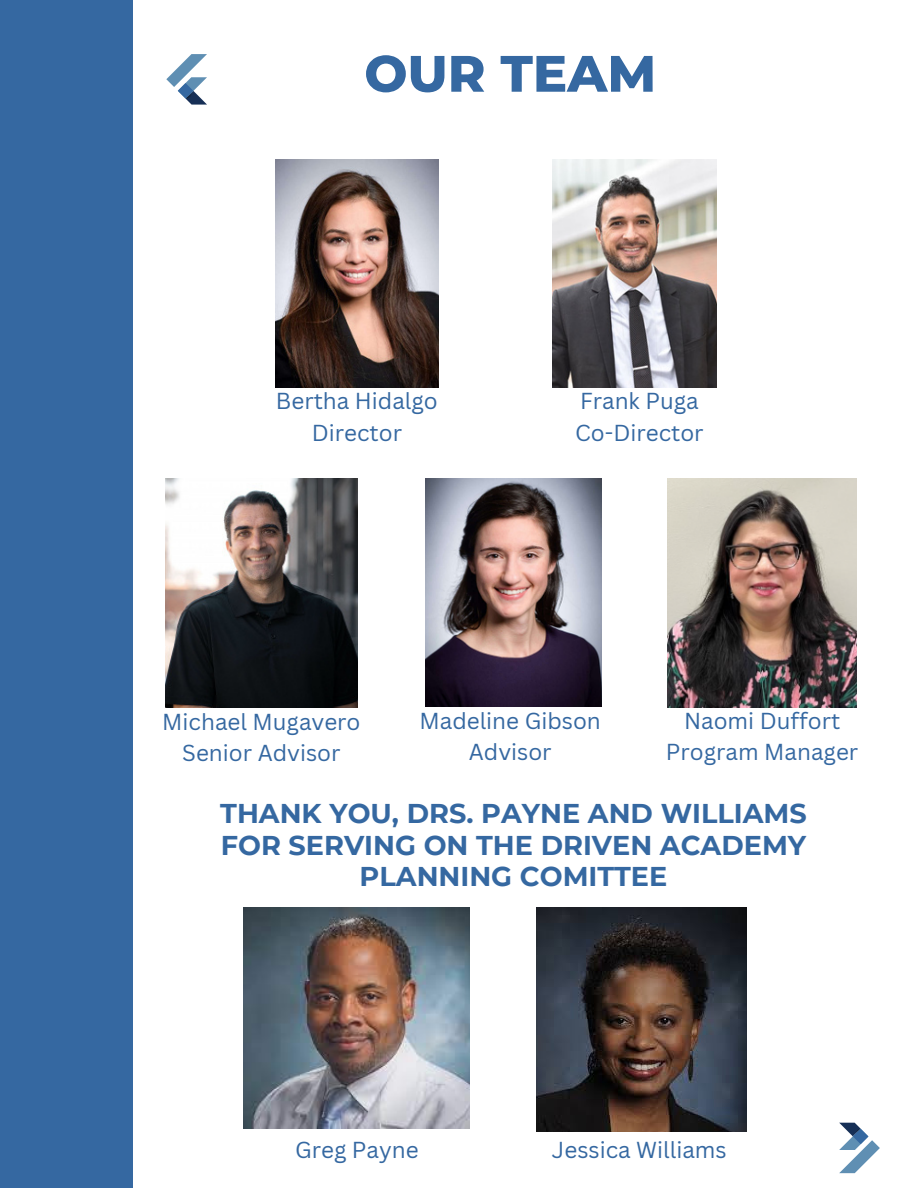
<style>
.page{position:relative;width:918px;height:1188px;background:#fff}
.page>*{position:absolute;margin:0;border:0;box-sizing:border-box;transform-origin:0 0}
.t1{font:800 51.15px "Montserrat";color:#3568a1}
.t2{font:700 27.15px/31.5px "Montserrat";color:#3568a1;text-align:center}
.t3{font:22.5px "Canva Sans";color:#3568a1}
</style>
<div class="page">
<div style="left:0;top:0;width:132px;height:1188px;background:#3568a1"></div>
<svg style="left:166px;top:54px;width:41px;height:51px"></svg>
<svg style="left:839px;top:1123px;width:41px;height:50px"></svg>
<img style="left:275px;top:159px;width:163px;height:229px">
<img style="left:552px;top:159px;width:164px;height:229px">
<img style="left:668px;top:479px;width:189px;height:228px">
<img style="left:426px;top:479px;width:175px;height:227px">
<img style="left:165px;top:479px;width:193px;height:228px">
<img style="left:244px;top:908px;width:226px;height:220px">
<img style="left:536px;top:908px;width:211px;height:224px">
<p class="t1" style="left:364px;top:42px;width:293px">OUR TEAM</p>
<h1 class="t3" style="left:276px;top:385px;width:163px">Bertha Hidalgo</h1>
<p class="t3" style="left:312px;top:417px;width:92px">Director</p>
<p class="t3" style="left:580px;top:385px;width:120px">Frank Puga</p>
<p class="t3" style="left:575px;top:417px;width:130px">Co-Director</p>
<p class="t3" style="left:162px;top:706px;width:200px">Michael Mugavero</p>
<p class="t3" style="left:182px;top:737px;width:160px">Senior Advisor</p>
<p class="t3" style="left:419px;top:705px;width:183px">Madeline Gibson</p>
<p class="t3" style="left:469px;top:736px;width:84px">Advisor</p>
<p class="t3" style="left:684px;top:705px;width:158px">Naomi Duffort</p>
<p class="t3" style="left:666px;top:736px;width:194px">Program Manager</p>
<p class="t2" style="left:220px;top:798px;width:588px">THANK YOU, DRS. PAYNE AND WILLIAMS<br>FOR SERVING ON THE DRIVEN ACADEMY<br>PLANNING COMITTEE</p>
<p class="t3" style="left:295px;top:1134px;width:125px">Greg Payne</p>
<p class="t3" style="left:552px;top:1134px;width:176px">Jessica Williams</p>
</div>
